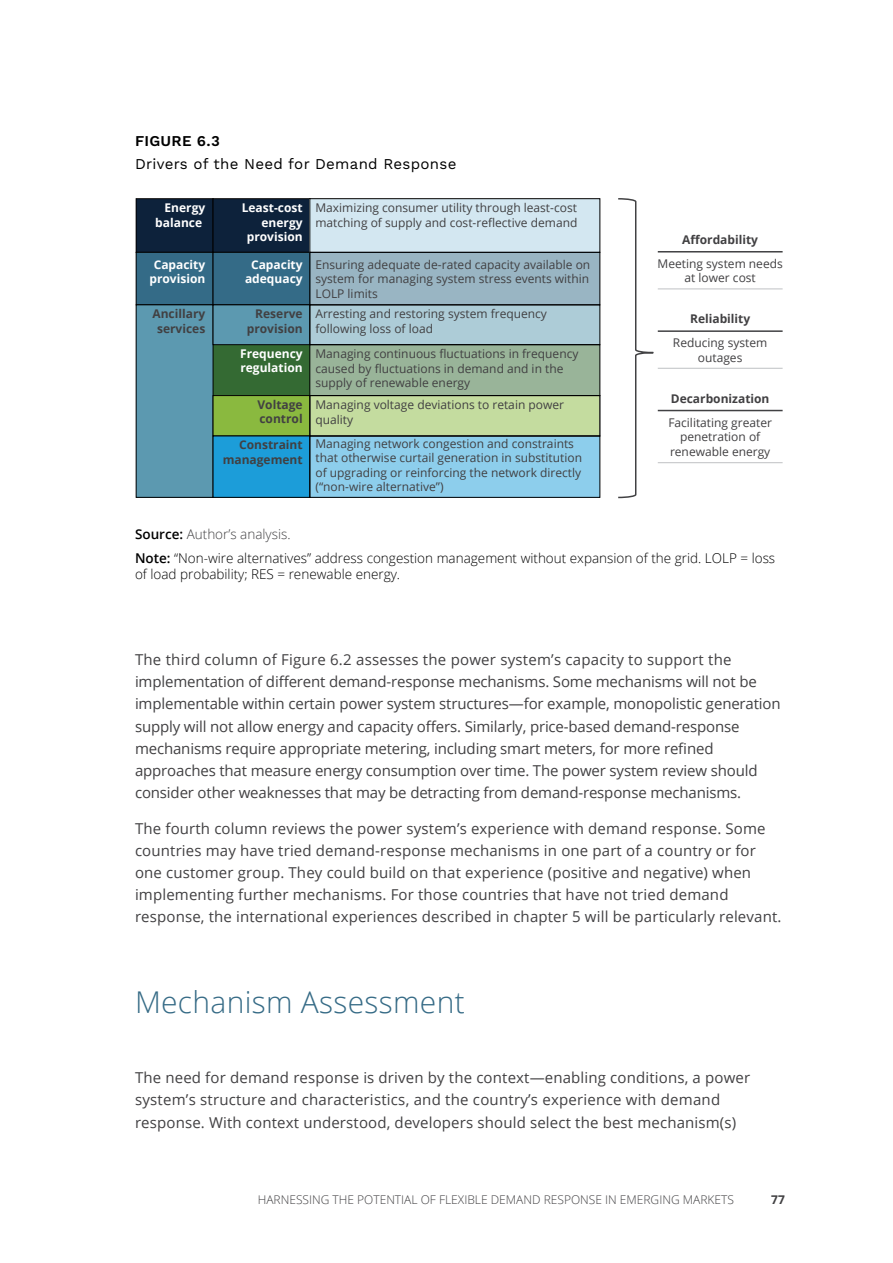
<style>
.page{position:relative;width:893px;height:1263px;background:#fff}
.page>*{position:absolute;margin:0;border:0;box-sizing:border-box;transform-origin:0 0}
.H2_-_Chapter{font:300 30px "Open Sans";letter-spacing:.01em;color:#366b86}
.P_-_TX{font:15px/22.2px "Open Sans";letter-spacing:.01em;color:#414042}
.P_-_TX-2{font:15px/22.2px "Open Sans";letter-spacing:-.01em;color:#414042}
.Caption_-_Figure{font:15px/22.5px "Work Sans";letter-spacing:.02em;color:#000}
.P_-_Figure_Note{font:300 13.5px/16.5px "Open Sans";color:#000}
.P_-_Figure_Source{font:300 13.5px "Open Sans";color:#414042}
.t1{font:12px/14.4px "Open Sans";color:#414042}
.t2{font:700 12px/14.4px "Open Sans";color:#fff;text-align:right}
.t3{font:700 12px/14.4px "Open Sans";color:#414042;text-align:right}
.t4{font:300 12px "Open Sans";color:#414042}
.s1{font-weight:600}
.s2{font-weight:700}
.s3{font-weight:600;color:#000}
</style>
<div class="page">
<div style="left:310px;top:436px;width:290px;height:61px;background:#8dceec"></div>
<div style="left:213px;top:345px;width:97px;height:51px;background:#346a33"></div>
<div style="left:310px;top:305px;width:290px;height:40px;background:#adccd7"></div>
<div style="left:310px;top:345px;width:290px;height:51px;background:#99b499"></div>
<div style="left:310px;top:396px;width:290px;height:40px;background:#c4dc9f"></div>
<div style="left:136px;top:199px;width:77px;height:53px;background:#0d223b"></div>
<div style="left:136px;top:198px;width:77px;height:54px;border:1px solid #010101"></div>
<div style="left:213px;top:199px;width:97px;height:53px;background:#0d223b"></div>
<div style="left:213px;top:198px;width:97px;height:54px;border:1px solid #010101"></div>
<div style="left:310px;top:199px;width:290px;height:53px;background:#d3e7f1"></div>
<div style="left:310px;top:198px;width:290px;height:54px;border:1px solid #000"></div>
<div style="left:136px;top:252px;width:77px;height:53px;background:#346b87"></div>
<div style="left:136px;top:252px;width:77px;height:53px;border:1px solid #010101"></div>
<div style="left:213px;top:252px;width:97px;height:53px;background:#346b87"></div>
<div style="left:213px;top:252px;width:97px;height:53px;border:1px solid #010101"></div>
<div style="left:310px;top:252px;width:290px;height:53px;background:#99b5c3"></div>
<div style="left:310px;top:252px;width:290px;height:53px;border:1px solid #000"></div>
<div style="left:136px;top:305px;width:77px;height:192px;background:#5c99b0"></div>
<div style="left:213px;top:305px;width:97px;height:40px;background:#5c99b0"></div>
<div style="left:213px;top:305px;width:97px;height:40px;border:1px solid #010101"></div>
<div style="left:213px;top:396px;width:97px;height:40px;background:#8ab93f"></div>
<div style="left:213px;top:395px;width:97px;height:41px;border:1px solid #000"></div>
<div style="left:310px;top:344px;width:290px;height:52px;border:1px solid #000"></div>
<div style="left:310px;top:395px;width:290px;height:41px;border:1px solid #000"></div>
<div style="left:213px;top:436px;width:97px;height:61px;background:#1c9dd9"></div>
<div style="left:310px;top:436px;width:290px;height:61px;border:1px solid #000"></div>
<svg style="left:618px;top:198px;width:36px;height:301px"></svg>
<hr style="left:658px;top:251px;width:125px;height:1px;background:#414143">
<hr style="left:658px;top:288px;width:125px;height:1px;background:#c6c8ca">
<hr style="left:658px;top:410px;width:125px;height:1px;background:#414143">
<hr style="left:658px;top:462px;width:125px;height:1px;background:#c6c8ca">
<hr style="left:658px;top:330px;width:125px;height:2px;background:#414143">
<hr style="left:658px;top:368px;width:125px;height:1px;background:#c6c8ca">
<p class="Caption_-_Figure" style="left:135px;top:131px;width:323px"><span class="s1">FIGURE 6.3<br></span>Drivers of the Need for Demand Response</p>
<p class="t2" style="left:155px;top:200px;width:52px">Energy balance</p>
<p class="t2" style="left:242px;top:200px;width:62px">Least-cost energy provision</p>
<p class="t1" style="left:315px;top:200px;width:263px">Maximizing consumer utility through least-cost matching of supply and cost-reflective demand</p>
<p class="t2" style="left:149px;top:257px;width:57px;text-align:center">Capacity provision</p>
<p class="t2" style="left:245px;top:257px;width:59px;text-align:center">Capacity adequacy</p>
<p class="t1" style="left:315px;top:257px;width:276px;text-align:justify">Ensuring adequate de-rated capacity available on system for managing system stress events within LOLP limits</p>
<p class="t3" style="left:152px;top:306px;width:54px;text-align:center">Ancillary services</p>
<p class="t3" style="left:247px;top:306px;width:57px">Reserve provision</p>
<p class="t1" style="left:315px;top:306px;width:233px">Arresting and restoring system frequency following loss of load</p>
<p class="t2" style="left:240px;top:346px;width:64px;text-align:left">Frequency regulation</p>
<p class="t1" style="left:315px;top:346px;width:264px">Managing continuous fluctuations in frequency caused by fluctuations in demand and in the supply of renewable energy</p>
<p class="t3" style="left:257px;top:397px;width:47px;text-align:left">Voltage control</p>
<p class="t1" style="left:315px;top:397px;width:250px">Managing voltage deviations to retain power quality</p>
<p class="t3" style="left:223px;top:437px;width:82px">Constraint management</p>
<p class="t1" style="left:315px;top:436px;width:268px">Managing network congestion and constraints that otherwise curtail generation in substitution of upgrading or reinforcing the network directly (“non-wire alternative”)</p>
<p class="t1" style="left:658px;top:227px;width:127px;line-height:24.2px;text-align:center"><span class="s2">Affordability<br></span>Meeting system needs</p>
<p class="t1" style="left:684px;top:271px;width:73px">at lower cost</p>
<p class="t1" style="left:673px;top:306px;width:96px;line-height:24.2px;text-align:center"><span class="s2">Reliability<br></span>Reducing system</p>
<p class="t1" style="left:698px;top:350px;width:46px">outages</p>
<p class="t3" style="left:671px;top:391px;width:100px">Decarbonization</p>
<p class="t1" style="left:668px;top:415px;width:105px;text-align:center">Facilitating greater penetration of renewable energy</p>
<p class="P_-_Figure_Source" style="left:135px;top:525px;width:157px"><span class="s3">Source:</span> Author’s analysis.</p>
<p class="P_-_Figure_Note" style="left:135px;top:549px;width:642px"><span class="s1">Note:</span> “Non-wire alternatives” address congestion management without expansion of the grid. LOLP = loss of load probability; RES = renewable energy.</p>
<p class="P_-_TX-2" style="left:135px;top:648px;width:647px">The third column of Figure 6.2 assesses the power system’s capacity to support the implementation of different demand-response mechanisms. Some mechanisms will not be implementable within certain power system structures—for example, monopolistic generation supply will not allow energy and capacity offers. Similarly, price-based demand-response mechanisms require appropriate metering, including smart meters, for more refined approaches that measure energy consumption over time. The power system review should consider other weaknesses that may be detracting from demand-response mechanisms.</p>
<p class="P_-_TX" style="left:135px;top:816px;width:648px">The fourth column reviews the power system’s experience with demand response. Some countries may have tried demand-response mechanisms in one part of a country or for one customer group. They could build on that experience (positive and negative) when implementing further mechanisms. For those countries that have not tried demand response, the international experiences described in chapter 5 will be particularly relevant.</p>
<h2 class="H2_-_Chapter" style="left:135px;top:981px;width:331px">Mechanism Assessment</h2>
<p class="P_-_TX" style="left:135px;top:1065px;width:617px">The need for demand response is driven by the context—enabling conditions, a power system’s structure and characteristics, and the country’s experience with demand response. With context understood, developers should select the best mechanism(s)</p>
<p class="t4" style="left:258px;top:1191px;width:478px">HARNESSING THE POTENTIAL OF FLEXIBLE DEMAND RESPONSE IN EMERGING MARKETS</p>
<p class="t3" style="left:771px;top:1192px;width:15px">77</p>
</div>
